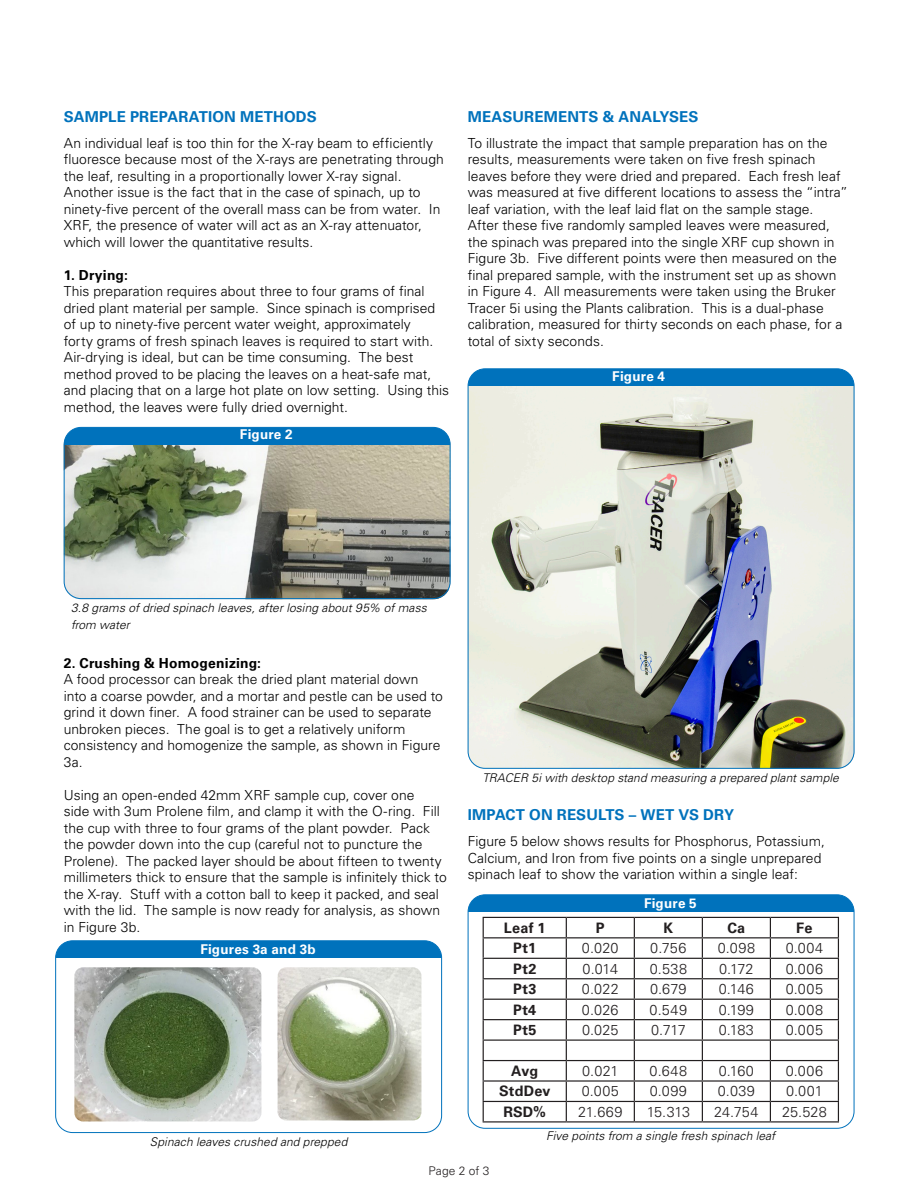
<style>
.page{position:relative;width:918px;height:1188px;background:#fff}
.page>*{position:absolute;margin:0;border:0;box-sizing:border-box;transform-origin:0 0}
.application_subhead{font:700 15px "Univers LT Std";letter-spacing:.01em;color:#0072bc}
.application_list{font:300 14.4px "Univers LT Std";letter-spacing:.03em;color:#231f20}
.application_list-2{font:700 14.4px "Univers LT Std";letter-spacing:.015em;color:#231f20}
.application_intro{font:300 13.8px/16.5px "Univers LT Std";color:#000}
.application_intro-2{font:700 13.8px "Univers";letter-spacing:.015em;color:#000}
.graphics_title_white{font:700 13.5px "Univers LT Std";letter-spacing:.015em;color:#fff}
.application_intro-3{font:italic 300 12px/16.5px "Univers LT Std";letter-spacing:.01em;color:#000}
.application_list-3{font:300 12px "Univers LT Std";letter-spacing:.015em;color:#231f20}
</style>
<div class="page">
<div style="left:56px;top:941px;width:386px;height:17px;background:#0072bc"></div>
<div style="left:55px;top:940px;width:387px;height:193px;border:1px solid #0072bc;border-radius:17px"></div>
<img style="left:64px;top:444px;width:386px;height:155px">
<div style="left:64px;top:427px;width:386px;height:17px;background:#0072bc"></div>
<div style="left:64px;top:427px;width:386px;height:172px;border:1px solid #0072bc;border-radius:17px"></div>
<img style="left:74px;top:967px;width:187px;height:154px">
<img style="left:278px;top:967px;width:143px;height:153px">
<img style="left:468px;top:385px;width:386px;height:384px">
<div style="left:468px;top:369px;width:386px;height:16px;background:#0072bc"></div>
<div style="left:468px;top:895px;width:386px;height:17px;background:#0072bc"></div>
<div style="left:468px;top:894px;width:386px;height:235px;border:1px solid #0072bc;border-radius:17px"></div>
<svg style="left:483px;top:917px;width:356px;height:204px"></svg>
<hr style="left:483px;top:1121px;width:83px;height:2px;background:#231f20">
<hr style="left:566px;top:1121px;width:68px;height:2px;background:#231f20">
<hr style="left:634px;top:1121px;width:68px;height:2px;background:#231f20">
<hr style="left:702px;top:1121px;width:68px;height:2px;background:#231f20">
<hr style="left:770px;top:1121px;width:69px;height:2px;background:#231f20">
<p class="application_subhead" style="left:64px;top:108px;width:255px">SAMPLE PREPARATION METHODS</p>
<p class="application_intro" style="left:64px;top:134px;width:382px">An individual leaf is too thin for the X-ray beam to efficiently fluoresce because most of the X-rays are penetrating through the leaf, resulting in a proportionally lower X-ray signal.<br>Another issue is the fact that in the case of spinach, up to ninety-five percent of the overall mass can be from water. In XRF, the presence of water will act as an X-ray attenuator, which will lower the quantitative results.</p>
<p class="application_intro-2" style="left:64px;top:267px;width:66px">1. Drying:</p>
<p class="application_intro" style="left:64px;top:283px;width:387px">This preparation requires about three to four grams of final dried plant material per sample. Since spinach is comprised of up to ninety-five percent water weight, approximately<br>forty grams of fresh spinach leaves is required to start with.<br>Air-drying is ideal, but can be time consuming. The best method proved to be placing the leaves on a heat-safe mat, and placing that on a large hot plate on low setting. Using this method, the leaves were fully dried overnight.</p>
<p class="graphics_title_white" style="left:240px;top:427px;width:54px">Figure 2</p>
<p class="application_subhead" style="left:468px;top:108px;width:232px">MEASUREMENTS &amp; ANALYSES</p>
<p class="application_intro" style="left:468px;top:134px;width:382px">To illustrate the impact that sample preparation has on the results, measurements were taken on five fresh spinach leaves before they were dried and prepared. Each fresh leaf was measured at five different locations to assess the “intra” leaf variation, with the leaf laid flat on the sample stage.<br>After these five randomly sampled leaves were measured, the spinach was prepared into the single XRF cup shown in Figure 3b. Five different points were then measured on the final prepared sample, with the instrument set up as shown in Figure 4. All measurements were taken using the Bruker Tracer 5i using the Plants calibration. This is a dual-phase calibration, measured for thirty seconds on each phase, for a total of sixty seconds.</p>
<p class="graphics_title_white" style="left:612px;top:368px;width:54px">Figure 4</p>
<p class="application_intro-3" style="left:71px;top:600px;width:357px">3.8 grams of dried spinach leaves, after losing about 95% of mass from water</p>
<p class="application_intro-2" style="left:64px;top:655px;width:199px">2. Crushing &amp; Homogenizing:</p>
<p class="application_intro" style="left:64px;top:671px;width:381px">A food processor can break the dried plant material down into a coarse powder, and a mortar and pestle can be used to grind it down finer. A food strainer can be used to separate unbroken pieces. The goal is to get a relatively uniform consistency and homogenize the sample, as shown in Figure 3a.</p>
<p class="application_intro" style="left:64px;top:787px;width:385px">Using an open-ended 42mm XRF sample cup, cover one<br>side with 3um Prolene film, and clamp it with the O-ring. Fill the cup with three to four grams of the plant powder. Pack the powder down into the cup (careful not to puncture the Prolene). The packed layer should be about fifteen to twenty millimeters thick to ensure that the sample is infinitely thick to the X-ray. Stuff with a cotton ball to keep it packed, and seal with the lid. The sample is now ready for analysis, as shown in Figure 3b.</p>
<p class="graphics_title_white" style="left:200px;top:941px;width:117px">Figures 3a and 3b</p>
<p class="application_intro-3" style="left:150px;top:1134px;width:199px">Spinach leaves crushed and prepped</p>
<p class="application_intro-3" style="left:482px;top:770px;width:358px">TRACER 5i with desktop stand measuring a prepared plant sample</p>
<p class="application_subhead" style="left:468px;top:806px;width:268px">IMPACT ON RESULTS – WET VS DRY</p>
<p class="application_intro" style="left:468px;top:833px;width:359px">Figure 5 below shows results for Phosphorus, Potassium,<br>Calcium, and Iron from five points on a single unprepared spinach leaf to show the variation within a single leaf:</p>
<p class="graphics_title_white" style="left:644px;top:895px;width:54px">Figure 5</p>
<p class="application_list-2" style="left:504px;top:919px;width:43px">Leaf 1</p>
<p class="application_list-2" style="left:596px;top:919px;width:10px">P</p>
<p class="application_list-2" style="left:664px;top:919px;width:11px">K</p>
<p class="application_list-2" style="left:727px;top:919px;width:19px">Ca</p>
<p class="application_list-2" style="left:796px;top:919px;width:18px">Fe</p>
<p class="application_list-2" style="left:513px;top:940px;width:24px">Pt1</p>
<p class="application_list" style="left:582px;top:940px;width:38px">0.020</p>
<p class="application_list" style="left:650px;top:940px;width:38px">0.756</p>
<p class="application_list" style="left:718px;top:940px;width:39px">0.098</p>
<p class="application_list" style="left:786px;top:940px;width:39px">0.004</p>
<p class="application_list-2" style="left:513px;top:960px;width:25px">Pt2</p>
<p class="application_list" style="left:583px;top:960px;width:37px">0.014</p>
<p class="application_list" style="left:650px;top:960px;width:39px">0.538</p>
<p class="application_list" style="left:719px;top:960px;width:36px">0.172</p>
<p class="application_list" style="left:786px;top:960px;width:39px">0.006</p>
<p class="application_list-2" style="left:513px;top:981px;width:25px">Pt3</p>
<p class="application_list" style="left:582px;top:980px;width:38px">0.022</p>
<p class="application_list" style="left:650px;top:980px;width:38px">0.679</p>
<p class="application_list" style="left:719px;top:980px;width:37px">0.146</p>
<p class="application_list" style="left:786px;top:980px;width:39px">0.005</p>
<p class="application_list-2" style="left:513px;top:1001px;width:25px">Pt4</p>
<p class="application_list" style="left:582px;top:1001px;width:38px">0.026</p>
<p class="application_list" style="left:650px;top:1001px;width:39px">0.549</p>
<p class="application_list" style="left:719px;top:1001px;width:37px">0.199</p>
<p class="application_list" style="left:786px;top:1001px;width:39px">0.008</p>
<p class="application_list-2" style="left:513px;top:1022px;width:25px">Pt5</p>
<p class="application_list" style="left:582px;top:1021px;width:38px">0.025</p>
<p class="application_list" style="left:651px;top:1021px;width:36px">0.717</p>
<p class="application_list" style="left:719px;top:1021px;width:37px">0.183</p>
<p class="application_list" style="left:786px;top:1021px;width:39px">0.005</p>
<p class="application_list-2" style="left:511px;top:1063px;width:28px">Avg</p>
<p class="application_list" style="left:582px;top:1062px;width:38px">0.021</p>
<p class="application_list" style="left:650px;top:1062px;width:39px">0.648</p>
<p class="application_list" style="left:719px;top:1062px;width:37px">0.160</p>
<p class="application_list" style="left:786px;top:1062px;width:39px">0.006</p>
<p class="application_list-2" style="left:499px;top:1083px;width:53px">StdDev</p>
<p class="application_list" style="left:582px;top:1083px;width:39px">0.005</p>
<p class="application_list" style="left:650px;top:1083px;width:39px">0.099</p>
<p class="application_list" style="left:718px;top:1083px;width:39px">0.039</p>
<p class="application_list" style="left:786px;top:1083px;width:38px">0.001</p>
<p class="application_list-2" style="left:503px;top:1103px;width:44px">RSD%</p>
<p class="application_list" style="left:578px;top:1103px;width:46px">21.669</p>
<p class="application_list" style="left:647px;top:1103px;width:45px">15.313</p>
<p class="application_list" style="left:714px;top:1103px;width:46px">24.754</p>
<p class="application_list" style="left:782px;top:1103px;width:46px">25.528</p>
<p class="application_intro-3" style="left:546px;top:1127px;width:230px">Five points from a single fresh spinach leaf</p>
<p class="application_list-3" style="left:428px;top:1164px;width:63px">Page 2 of 3</p>
</div>
